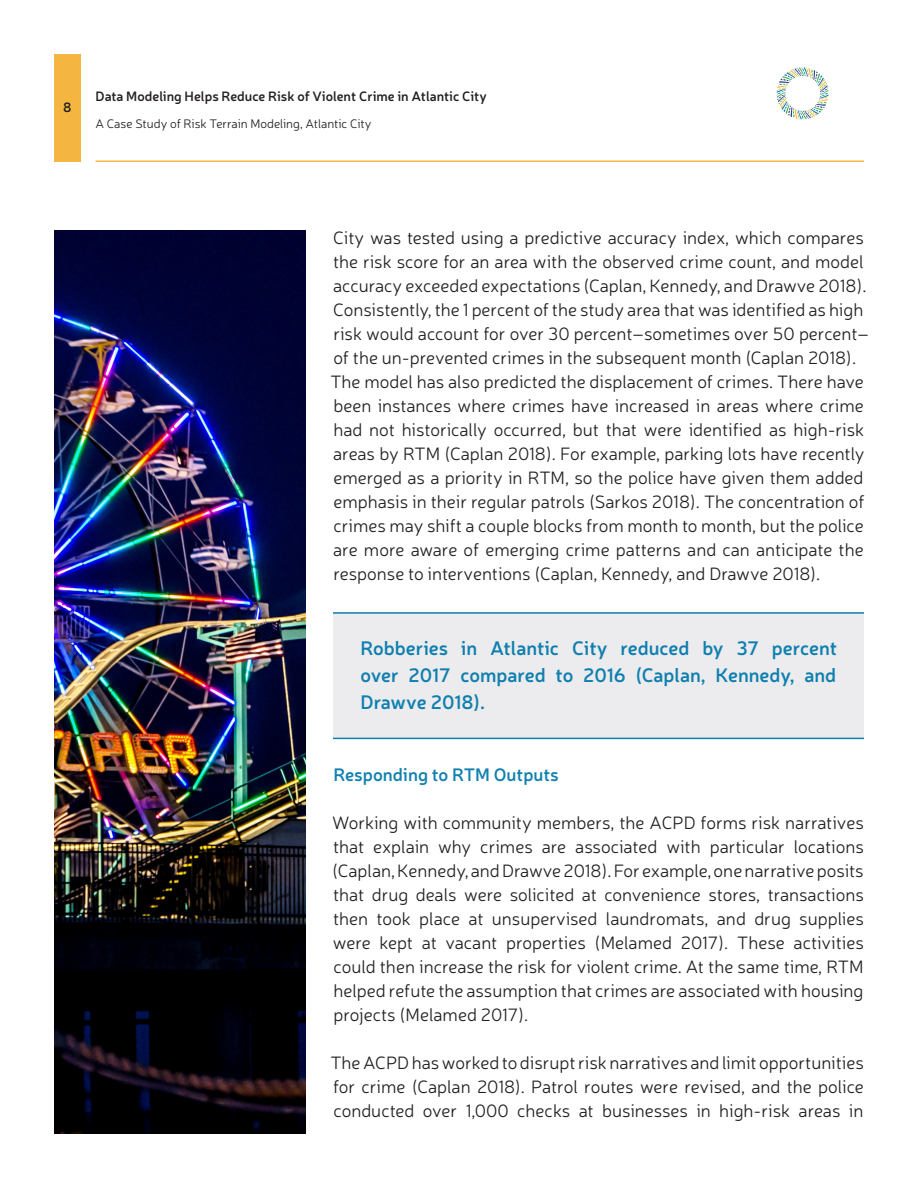
<style>
.page{position:relative;width:918px;height:1188px;background:#fff}
.page>*{position:absolute;margin:0;border:0;box-sizing:border-box;transform-origin:0 0}
.t1{font:600 19.5px/27px "Neris";color:#0f7faf;text-align:justify}
.t2{font:300 18px/24px "Neris";color:#231f20;text-align:justify}
.t3{font:600 18px "Neris";color:#1181b1}
.t4{font:600 13.5px "Neris";color:#231f20}
.t5{font:300 12.45px "Neris";color:#231f20}
</style>
<div class="page">
<div style="left:54px;top:54px;width:27px;height:108px;background:#f4b640"></div>
<hr style="left:96px;top:160px;width:768px;height:2px;background:#f4b640">
<svg style="left:777px;top:68px;width:52px;height:52px"></svg>
<div style="left:333px;top:612px;width:531px;height:126px;background:#ececee"></div>
<hr style="left:333px;top:612px;width:531px;height:2px;background:#0f7faf">
<hr style="left:333px;top:738px;width:531px;height:1px;background:#0f7faf">
<img style="left:54px;top:230px;width:252px;height:904px">
<p class="t4" style="left:63px;top:98px;width:10px">8</p>
<p class="t4" style="left:96px;top:87px;width:393px">Data Modeling Helps Reduce Risk of Violent Crime in Atlantic City</p>
<p class="t5" style="left:96px;top:116px;width:278px">A Case Study of Risk Terrain Modeling, Atlantic City</p>
<p class="t2" style="left:333px;top:225px;width:538px;text-align:left">City was tested using a predictive accuracy index, which compares the risk score for an area with the observed crime count, and model accuracy exceeded expectations (Caplan, Kennedy, and Drawve 2018).<br>Consistently, the 1 percent of the study area that was identified as high risk would account for over 30 percent–sometimes over 50 percent– of the un-prevented crimes in the subsequent month (Caplan 2018).</p>
<p class="t2" style="left:330px;top:369px;width:536px">The model has also predicted the displacement of crimes. There have been instances where crimes have increased in areas where crime had not historically occurred, but that were identified as high-risk areas by RTM (Caplan 2018). For example, parking lots have recently emerged as a priority in RTM, so the police have given them added emphasis in their regular patrols (Sarkos 2018). The concentration of crimes may shift a couple blocks from month to month, but the police are more aware of emerging crime patterns and can anticipate the response to interventions (Caplan, Kennedy, and Drawve 2018).</p>
<p class="t1" style="left:360px;top:634px;width:478px">Robberies in Atlantic City reduced by 37 percent over 2017 compared to 2016 (Caplan, Kennedy, and Drawve 2018).</p>
<p class="t3" style="left:333px;top:762px;width:227px">Responding to RTM Outputs</p>
<p class="t2" style="left:332px;top:810px;width:533px">Working with community members, the ACPD forms risk narratives that explain why crimes are associated with particular locations (Caplan, Kennedy, and Drawve 2018). For example, one narrative posits that drug deals were solicited at convenience stores, transactions then took place at unsupervised laundromats, and drug supplies were kept at vacant properties (Melamed 2017). These activities could then increase the risk for violent crime. At the same time, RTM helped refute the assumption that crimes are associated with housing projects (Melamed 2017).</p>
<p class="t2" style="left:330px;top:1050px;width:535px">The ACPD has worked to disrupt risk narratives and limit opportunities for crime (Caplan 2018). Patrol routes were revised, and the police conducted over 1,000 checks at businesses in high-risk areas in</p>
</div>
